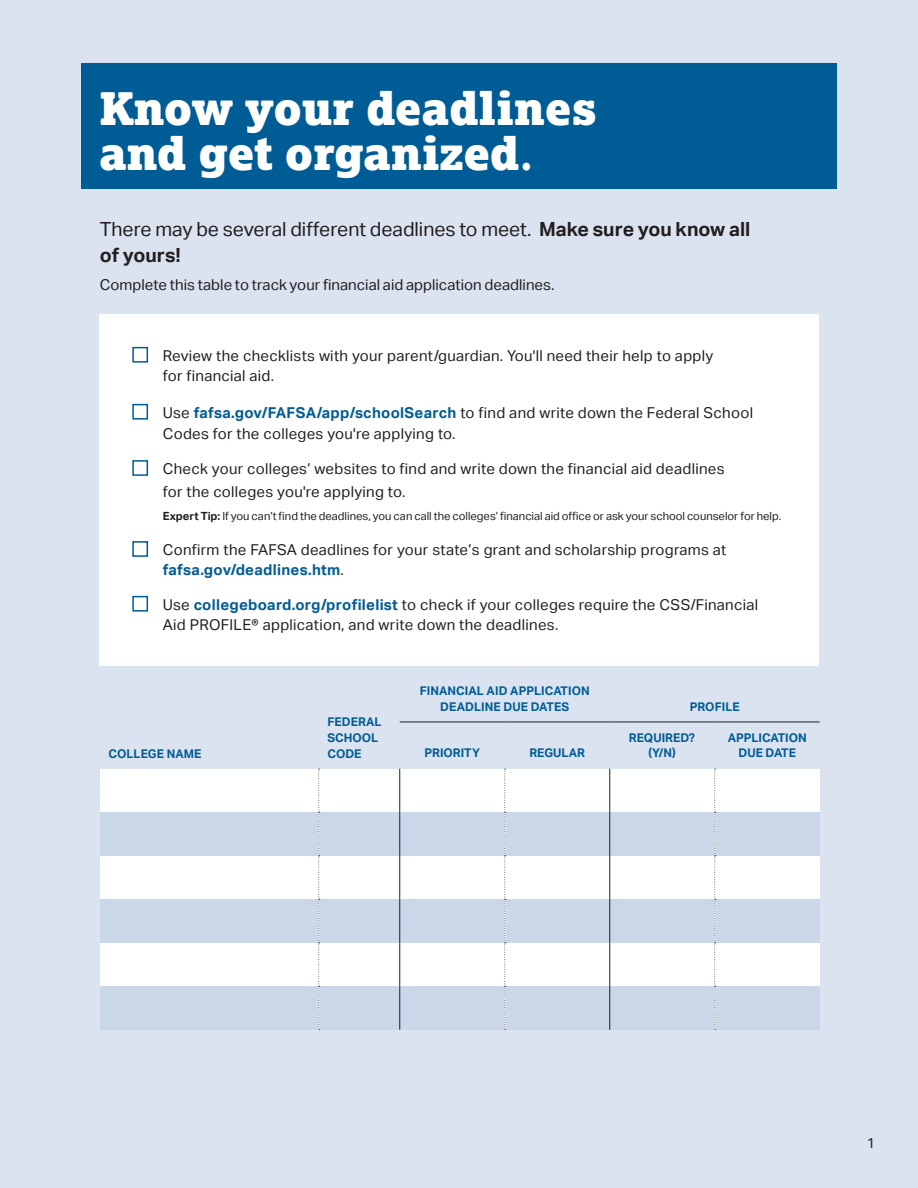
<style>
.page{position:relative;width:918px;height:1188px;background:#dae3ef}
.page>*{position:absolute;margin:0;border:0;box-sizing:border-box;transform-origin:0 0}
.t1{font:900 45px/45px "Lexia";color:#fff}
.t2{font:19.5px/25.5px "Aktiv Grotesk";color:#231f20}
.t3{font:15px/19.5px "Aktiv Grotesk";letter-spacing:.02em;color:#231f20}
.t4{font:15px "Aktiv Grotesk";color:#231f20}
.t5{font:14.25px "Aktiv Grotesk";color:#231f20}
.t6{font:700 12px/15.8px "Aktiv Grotesk";letter-spacing:.005em;color:#005c95;text-align:center}
.t7{font:11.25px "Aktiv Grotesk";color:#231f20}
.s1{font-weight:700}
.s2{font-weight:700;color:#005c95}
</style>
<div class="page">
<div style="left:100px;top:314px;width:719px;height:352px;background:#fff"></div>
<hr style="left:400px;top:722px;width:105px;height:1px;background:#231f20">
<hr style="left:505px;top:722px;width:105px;height:1px;background:#231f20">
<hr style="left:610px;top:722px;width:105px;height:1px;background:#231f20">
<hr style="left:715px;top:722px;width:105px;height:1px;background:#231f20">
<div style="left:100px;top:769px;width:219px;height:43px;background:#fff"></div>
<div style="left:319px;top:769px;width:81px;height:43px;background:#fff"></div>
<div style="left:400px;top:769px;width:105px;height:43px;background:#fff"></div>
<div style="left:505px;top:769px;width:105px;height:43px;background:#fff"></div>
<div style="left:610px;top:769px;width:105px;height:43px;background:#fff"></div>
<div style="left:715px;top:769px;width:105px;height:43px;background:#fff"></div>
<div style="left:100px;top:856px;width:219px;height:43px;background:#fff"></div>
<div style="left:319px;top:856px;width:81px;height:43px;background:#fff"></div>
<div style="left:400px;top:856px;width:105px;height:43px;background:#fff"></div>
<div style="left:505px;top:856px;width:105px;height:43px;background:#fff"></div>
<div style="left:610px;top:856px;width:105px;height:43px;background:#fff"></div>
<div style="left:715px;top:856px;width:105px;height:43px;background:#fff"></div>
<div style="left:100px;top:943px;width:219px;height:43px;background:#fff"></div>
<div style="left:319px;top:943px;width:81px;height:43px;background:#fff"></div>
<div style="left:400px;top:943px;width:105px;height:43px;background:#fff"></div>
<div style="left:505px;top:943px;width:105px;height:43px;background:#fff"></div>
<div style="left:610px;top:943px;width:105px;height:43px;background:#fff"></div>
<div style="left:715px;top:943px;width:105px;height:43px;background:#fff"></div>
<svg style="left:132px;top:346px;width:17px;height:266px"></svg>
<div style="left:81px;top:63px;width:756px;height:125px;background:#005c95"></div>
<div style="left:100px;top:812px;width:219px;height:44px;background:#cad7e9"></div>
<div style="left:319px;top:812px;width:81px;height:44px;background:#cad7e9"></div>
<div style="left:400px;top:812px;width:105px;height:44px;background:#cad7e9"></div>
<div style="left:505px;top:812px;width:105px;height:44px;background:#cad7e9"></div>
<div style="left:610px;top:812px;width:105px;height:44px;background:#cad7e9"></div>
<div style="left:715px;top:812px;width:105px;height:44px;background:#cad7e9"></div>
<div style="left:100px;top:899px;width:219px;height:44px;background:#cad7e9"></div>
<div style="left:319px;top:899px;width:81px;height:44px;background:#cad7e9"></div>
<div style="left:400px;top:899px;width:105px;height:44px;background:#cad7e9"></div>
<div style="left:505px;top:899px;width:105px;height:44px;background:#cad7e9"></div>
<div style="left:610px;top:899px;width:105px;height:44px;background:#cad7e9"></div>
<div style="left:715px;top:899px;width:105px;height:44px;background:#cad7e9"></div>
<div style="left:100px;top:986px;width:219px;height:44px;background:#cad7e9"></div>
<div style="left:319px;top:986px;width:81px;height:44px;background:#cad7e9"></div>
<div style="left:400px;top:986px;width:105px;height:44px;background:#cad7e9"></div>
<div style="left:505px;top:986px;width:105px;height:44px;background:#cad7e9"></div>
<div style="left:610px;top:986px;width:105px;height:44px;background:#cad7e9"></div>
<div style="left:715px;top:986px;width:105px;height:44px;background:#cad7e9"></div>
<hr style="left:399px;top:769px;width:1px;height:43px;background:#231f20">
<hr style="left:609px;top:769px;width:1px;height:43px;background:#231f20">
<hr style="left:399px;top:812px;width:1px;height:44px;background:#231f20">
<hr style="left:609px;top:812px;width:1px;height:44px;background:#231f20">
<hr style="left:399px;top:856px;width:1px;height:43px;background:#231f20">
<hr style="left:609px;top:856px;width:1px;height:43px;background:#231f20">
<hr style="left:399px;top:899px;width:1px;height:44px;background:#231f20">
<hr style="left:609px;top:899px;width:1px;height:44px;background:#231f20">
<hr style="left:399px;top:943px;width:1px;height:43px;background:#231f20">
<hr style="left:609px;top:943px;width:1px;height:43px;background:#231f20">
<hr style="left:399px;top:986px;width:1px;height:44px;background:#231f20">
<hr style="left:609px;top:986px;width:1px;height:44px;background:#231f20">
<svg style="left:318px;top:769px;width:2px;height:261px"></svg>
<svg style="left:504px;top:769px;width:2px;height:261px"></svg>
<svg style="left:714px;top:769px;width:2px;height:261px"></svg>
<h2 class="t1" style="left:99px;top:85px;width:500px">Know your deadlines and get organized<span class="s1">.</span></h2>
<p class="t2" style="left:100px;top:217px;width:652px">There may be several different deadlines to meet. <span class="s1">Make sure you know all of yours!</span></p>
<p class="t4" style="left:100px;top:276px;width:456px">Complete this table to track your financial aid application deadlines.</p>
<p class="t3" style="left:163px;top:346px;width:552px">Review the checklists with your parent/guardian. You'll need their help to apply for financial aid.</p>
<p class="t3" style="left:163px;top:402px;width:592px;line-height:21px">Use <span class="s2">fafsa.gov/FAFSA/app/schoolSearch</span> to find and write down the Federal School<br>Codes for the colleges you're applying to.</p>
<p class="t3" style="left:163px;top:458px;width:563px;line-height:22.5px">Check your colleges’ websites to find and write down the financial aid deadlines for the colleges you're applying to.</p>
<p class="t7" style="left:163px;top:510px;width:620px"><span class="s1">Expert Tip:</span> If you can’t find the deadlines, you can call the colleges’ financial aid office or ask your school counselor for help.</p>
<p class="t3" style="left:163px;top:540px;width:565px">Confirm the FAFSA deadlines for your state’s grant and scholarship programs at <span class="s2">fafsa.gov/deadlines.htm</span>.</p>
<p class="t3" style="left:163px;top:595px;width:597px">Use <span class="s2">collegeboard.org/profilelist</span> to check if your colleges require the CSS/Financial<br>Aid PROFILE® application, and write down the deadlines.</p>
<p class="t6" style="left:109px;top:746px;width:95px">COLLEGE NAME</p>
<p class="t6" style="left:328px;top:714px;width:56px">FEDERAL</p>
<p class="t6" style="left:328px;top:730px;width:52px;text-align:left">SCHOOL<br>CODE</p>
<p class="t6" style="left:420px;top:683px;width:172px">FINANCIAL AID APPLICATION<br>DEADLINE DUE DATES</p>
<p class="t6" style="left:425px;top:745px;width:57px">PRIORITY</p>
<p class="t6" style="left:529px;top:745px;width:57px">REGULAR</p>
<p class="t6" style="left:690px;top:699px;width:51px">PROFILE</p>
<p class="t6" style="left:629px;top:730px;width:68px">REQUIRED? (Y/N)</p>
<p class="t6" style="left:728px;top:730px;width:80px">APPLICATION<br>DUE DATE</p>
<p class="t5" style="left:867px;top:1135px;width:10px">1</p>
</div>
